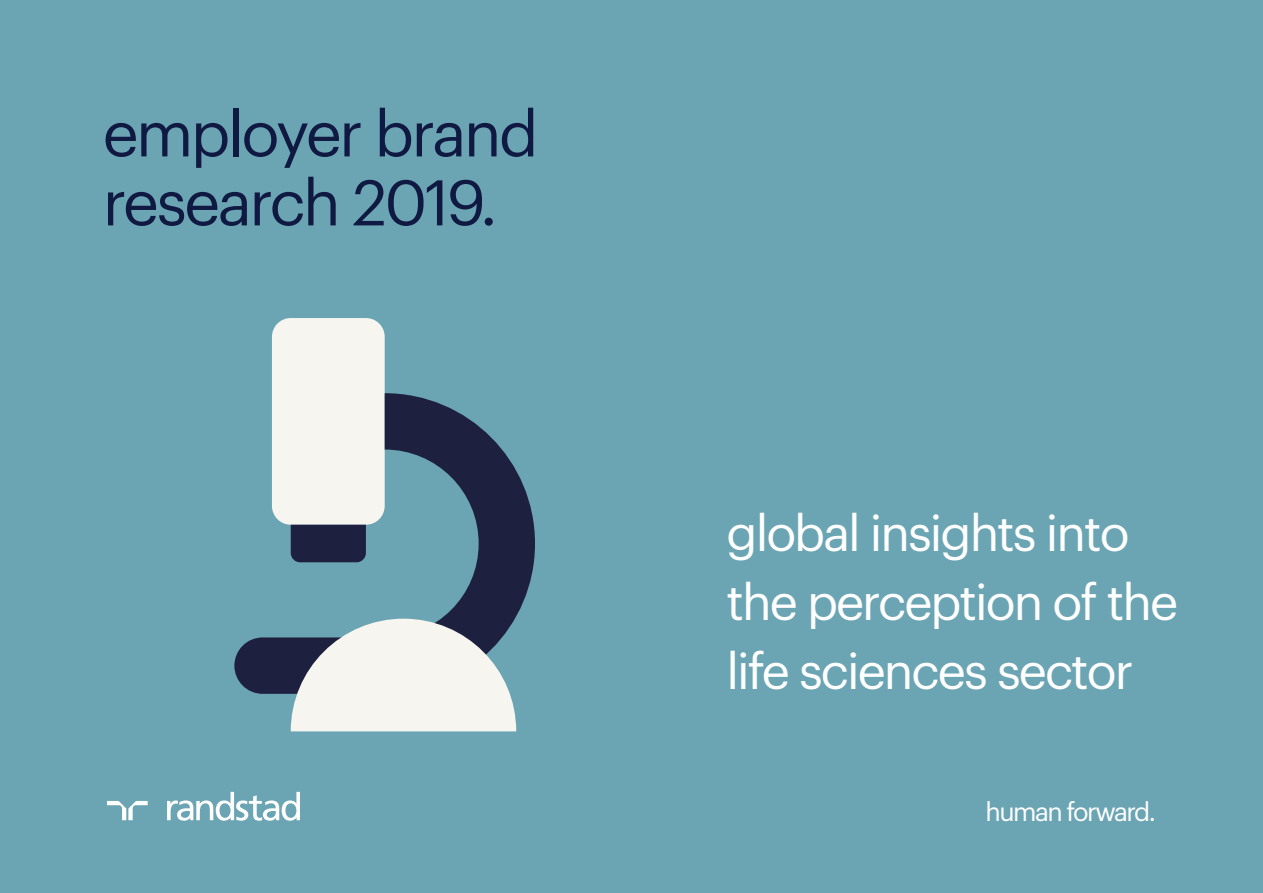
<style>
.page{position:relative;width:1263px;height:893px;background:#6ba5b4}
.page>*{position:absolute;margin:0;border:0;box-sizing:border-box;transform-origin:0 0}
.t1{font:63px/69px "Graphik LCG";letter-spacing:-.04em;color:#0f1941}
.t2{font:49.5px/69px "Graphik LCG";letter-spacing:-.04em;color:#fff}
.t3{font:25.65px "Graphik LCG";letter-spacing:-.06em;color:#fff}
</style>
<div class="page">
<svg style="left:107px;top:792px;width:193px;height:29px"></svg>
<div style="left:272px;top:318px;width:113px;height:207px;background:#f7f5f0;border-radius:19px"></div>
<svg style="left:234px;top:393px;width:301px;height:301px"></svg>
<div style="left:291px;top:525px;width:75px;height:37px;background:#1d203e"></div>
<svg style="left:291px;top:619px;width:225px;height:112px;background:#d0d5d6"></svg>
<p class="t1" style="left:103px;top:94px;width:437px">employer brand research 2019.</p>
<p class="t2" style="left:727px;top:494px;width:453px">global insights into the perception of the life sciences sector</p>
<p class="t3" style="left:985px;top:792px;width:172px">human forward.</p>
</div>
